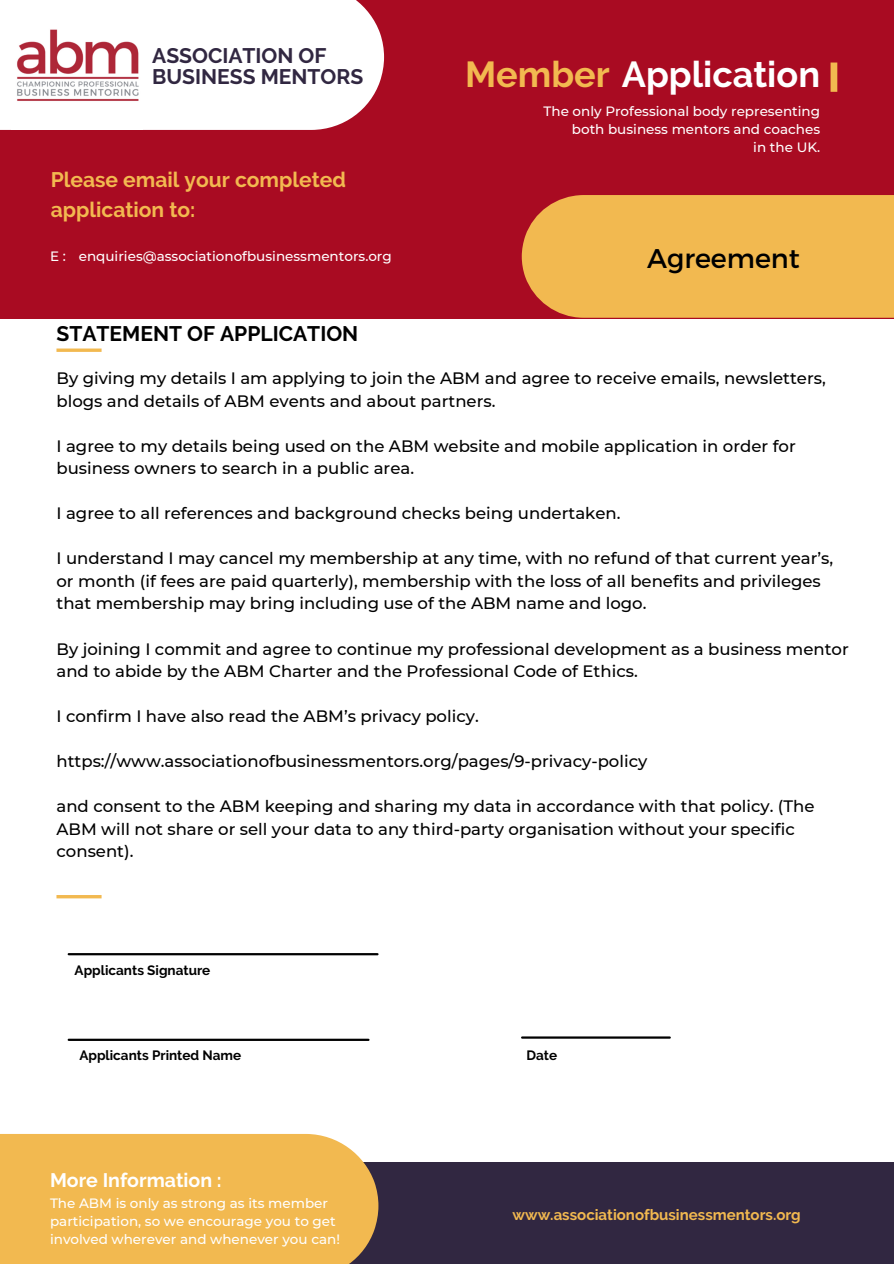
<style>
.page{position:relative;width:894px;height:1264px;background:#fff}
.page>*{position:absolute;margin:0;border:0;box-sizing:border-box;transform-origin:0 0}
.t1{font:700 36px "Raleway";color:#fff}
.t2{font:27px "Montserrat";color:#000}
.t3{font:700 21px/29.2px "Raleway";color:#f2b950}
.t4{font:700 21px/21.5px "Raleway";color:#312741}
.t5{font:700 21px "Raleway";color:#000}
.t6{font:700 19.5px "Raleway";color:#fff}
.t7{font:500 16.5px/22.5px "Montserrat";color:#000}
.t8{font:700 15px "Raleway";color:#f2b950}
.t9{font:500 13.5px/18px "Montserrat";color:#fff;text-align:right}
.t10{font:700 13.5px "Raleway";color:#000}
.s1{color:#f2b950}
</style>
<div class="page">
<div style="left:0;top:0;width:893px;height:318px;background:#a90b22"></div>
<div style="left:521px;top:195px;width:372px;height:123px;background:#f2b950"></div>
<div style="left:830px;top:62px;width:7px;height:30px;background:#f2b950"></div>
<div style="left:0;top:1161px;width:893px;height:102px;background:#312741"></div>
<div style="left:0;top:1134px;width:378px;height:129px;background:#f2b950"></div>
<div style="left:0;top:0;width:384px;height:130px;background:#fff"></div>
<svg style="left:56px;top:348px;width:45px;height:4px"></svg>
<img style="left:11px;top:0;width:131px;height:129px">
<hr style="left:56px;top:895px;width:45px;height:3px;background:#f2b950">
<hr style="left:69px;top:953px;width:308px;height:2px;background:#000">
<hr style="left:69px;top:1038px;width:299px;height:2px;background:#000">
<hr style="left:522px;top:1036px;width:147px;height:2px;background:#000">
<p class="t4" style="left:152px;top:45px;width:212px">ASSOCIATION OF<br>BUSINESS MENTORS</p>
<p class="t3" style="left:51px;top:165px;width:297px">Please email your completed application to:</p>
<p class="t9" style="left:50px;top:247px;width:17px">E :</p>
<p class="t9" style="left:79px;top:247px;width:314px">enquiries@associationofbusinessmentors.org</p>
<p class="t5" style="left:56px;top:321px;width:303px">STATEMENT OF APPLICATION</p>
<p class="t1" style="left:465px;top:53px;width:356px"><span class="s1">Member</span> Application</p>
<p class="t9" style="left:543px;top:102px;width:278px">The only Professional body representing both business mentors and coaches</p>
<p class="t9" style="left:753px;top:138px;width:68px">in the UK.</p>
<p class="t2" style="left:647px;top:240px;width:154px">Agreement</p>
<p class="t7" style="left:56px;top:367px;width:770px">By giving my details I am applying to join the ABM and agree to receive emails, newsletters, blogs and details of ABM events and about partners.</p>
<p class="t7" style="left:56px;top:434px;width:740px">I agree to my details being used on the ABM website and mobile application in order for business owners to search in a public area.</p>
<p class="t7" style="left:56px;top:502px;width:565px">I agree to all references and background checks being undertaken.</p>
<p class="t7" style="left:56px;top:547px;width:778px">I understand I may cancel my membership at any time, with no refund of that current year’s, or month (if fees are paid quarterly), membership with the loss of all benefits and privileges that membership may bring including use of the ABM name and logo.</p>
<p class="t7" style="left:56px;top:637px;width:793px">By joining I commit and agree to continue my professional development as a business mentor and to abide by the ABM Charter and the Professional Code of Ethics.</p>
<p class="t7" style="left:56px;top:705px;width:423px">I confirm I have also read the ABM’s privacy policy.</p>
<p class="t7" style="left:56px;top:750px;width:592px">https://www.associationofbusinessmentors.org/pages/9-privacy-policy</p>
<p class="t7" style="left:56px;top:795px;width:759px">and consent to the ABM keeping and sharing my data in accordance with that policy. (The<br>ABM will not share or sell your data to any third-party organisation without your specific consent).</p>
<p class="t10" style="left:75px;top:962px;width:137px">Applicants Signature</p>
<p class="t10" style="left:79px;top:1047px;width:163px">Applicants Printed Name</p>
<p class="t10" style="left:526px;top:1047px;width:32px">Date</p>
<p class="t6" style="left:50px;top:1168px;width:173px">More Information :</p>
<p class="t9" style="left:50px;top:1194px;width:291px;text-align:left">The ABM is only as strong as its member participation, so we encourage you to get involved wherever and whenever you can!</p>
<p class="t8" style="left:512px;top:1205px;width:290px">www.associationofbusinessmentors.org</p>
</div>
